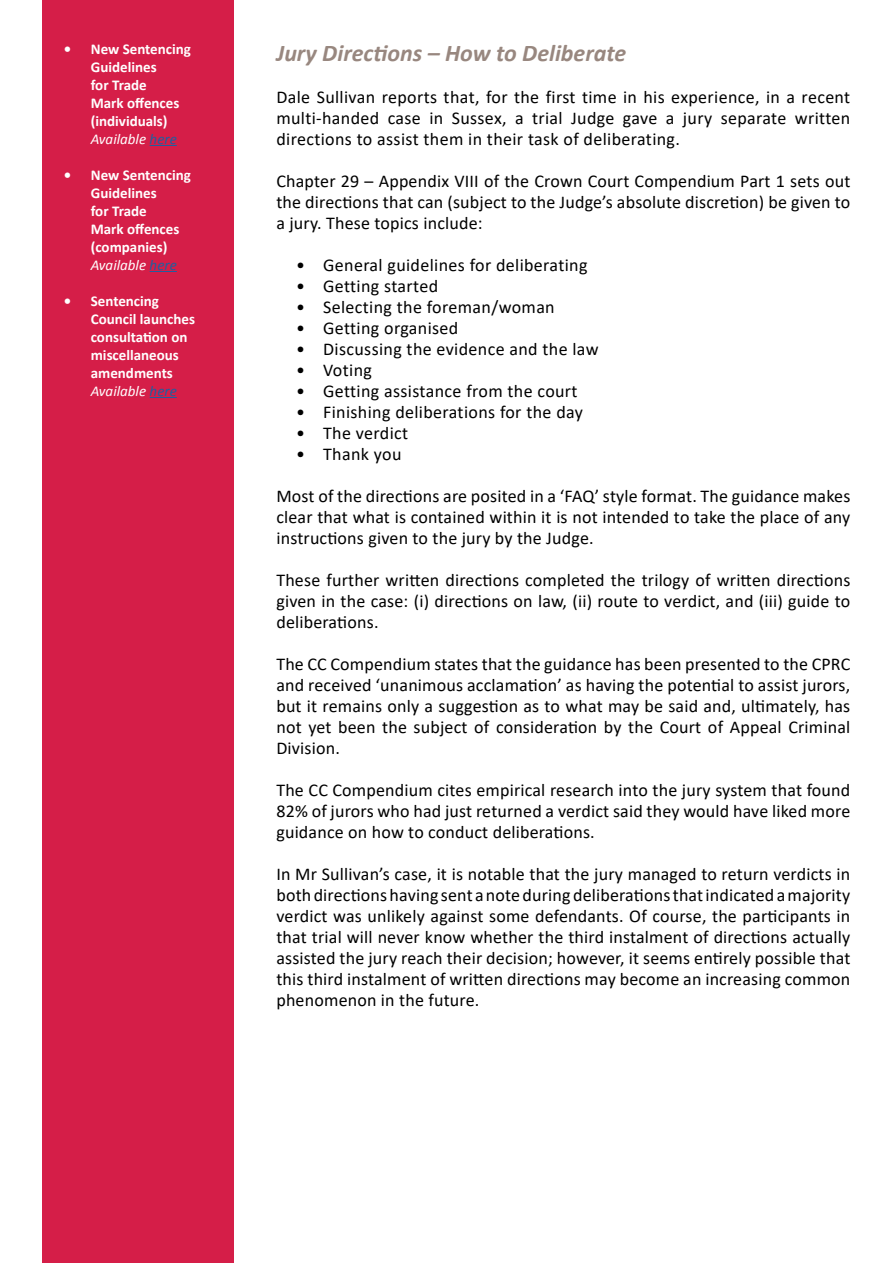
<style>
.page{position:relative;width:893px;height:1263px;background:#fff}
.page>*{position:absolute;margin:0;border:0;box-sizing:border-box;transform-origin:0 0}
.t1{font:italic 700 24px "Calibri";color:#98877f}
.t2{font:18px/21px "Calibri";letter-spacing:.01em;color:#000;text-align:justify}
.t3{font:700 15px/18px "Calibri";color:#fff}
.s1{font-weight:400;font-style:italic}
.s2{font-weight:400;font-style:italic;color:#215e9e}
</style>
<div class="page">
<div style="left:43px;top:0;width:191px;height:1263px;background:#d51e48"></div>
<svg style="left:150px;top:145px;width:27px;height:1px"></svg>
<svg style="left:150px;top:271px;width:27px;height:1px"></svg>
<svg style="left:150px;top:397px;width:27px;height:1px"></svg>
<p class="t3" style="left:91px;top:39px;width:102px;text-indent:-27px">• New Sentencing<br>Guidelines<br>for Trade<br>Mark offences (individuals)<br><span class="s1">Available</span> <span class="s2">here</span></p>
<p class="t3" style="left:91px;top:165px;width:102px;text-indent:-27px">• New Sentencing<br>Guidelines<br>for Trade<br>Mark offences (companies)<br><span class="s1">Available</span> <span class="s2">here</span></p>
<p class="t3" style="left:91px;top:291px;width:106px;text-indent:-27px">• Sentencing<br>Council launches consultation on miscellaneous amendments<br><span class="s1">Available</span> <span class="s2">here</span></p>
<h1 class="t1" style="left:276px;top:38px;width:351px">Jury Directions – How to Deliberate</h1>
<p class="t2" style="left:276px;top:86px;width:575px">Dale Sullivan reports that, for the first time in his experience, in a recent multi-handed case in Sussex, a trial Judge gave a jury separate written directions to assist them in their task of deliberating.</p>
<p class="t2" style="left:276px;top:170px;width:575px">Chapter 29 – Appendix VIII of the Crown Court Compendium Part 1 sets out the directions that can (subject to the Judge’s absolute discretion) be given to a jury. These topics include:</p>
<p class="t2" style="left:296px;top:254px;width:293px">• General guidelines for deliberating</p>
<p class="t2" style="left:296px;top:275px;width:143px">• Getting started</p>
<p class="t2" style="left:296px;top:296px;width:260px">• Selecting the foreman/woman</p>
<p class="t2" style="left:296px;top:317px;width:164px">• Getting organised</p>
<p class="t2" style="left:296px;top:338px;width:304px">• Discussing the evidence and the law</p>
<p class="t2" style="left:296px;top:359px;width:77px">• Voting</p>
<p class="t2" style="left:296px;top:380px;width:283px">• Getting assistance from the court</p>
<p class="t2" style="left:296px;top:401px;width:288px">• Finishing deliberations for the day</p>
<p class="t2" style="left:296px;top:422px;width:114px">• The verdict</p>
<p class="t2" style="left:296px;top:443px;width:107px">• Thank you</p>
<p class="t2" style="left:276px;top:485px;width:575px">Most of the directions are posited in a ‘FAQ’ style format. The guidance makes clear that what is contained within it is not intended to take the place of any instructions given to the jury by the Judge.</p>
<p class="t2" style="left:276px;top:569px;width:575px">These further written directions completed the trilogy of written directions given in the case: (i) directions on law, (ii) route to verdict, and (iii) guide to deliberations.</p>
<p class="t2" style="left:276px;top:653px;width:575px">The CC Compendium states that the guidance has been presented to the CPRC and received ‘unanimous acclamation’ as having the potential to assist jurors, but it remains only a suggestion as to what may be said and, ultimately, has not yet been the subject of consideration by the Court of Appeal Criminal Division.</p>
<p class="t2" style="left:276px;top:779px;width:575px">The CC Compendium cites empirical research into the jury system that found 82% of jurors who had just returned a verdict said they would have liked more guidance on how to conduct deliberations.</p>
<p class="t2" style="left:276px;top:863px;width:575px">In Mr Sullivan’s case, it is notable that the jury managed to return verdicts in both directions having sent a note during deliberations that indicated a majority verdict was unlikely against some defendants. Of course, the participants in that trial will never know whether the third instalment of directions actually assisted the jury reach their decision; however, it seems entirely possible that this third instalment of written directions may become an increasing common phenomenon in the future.</p>
</div>
